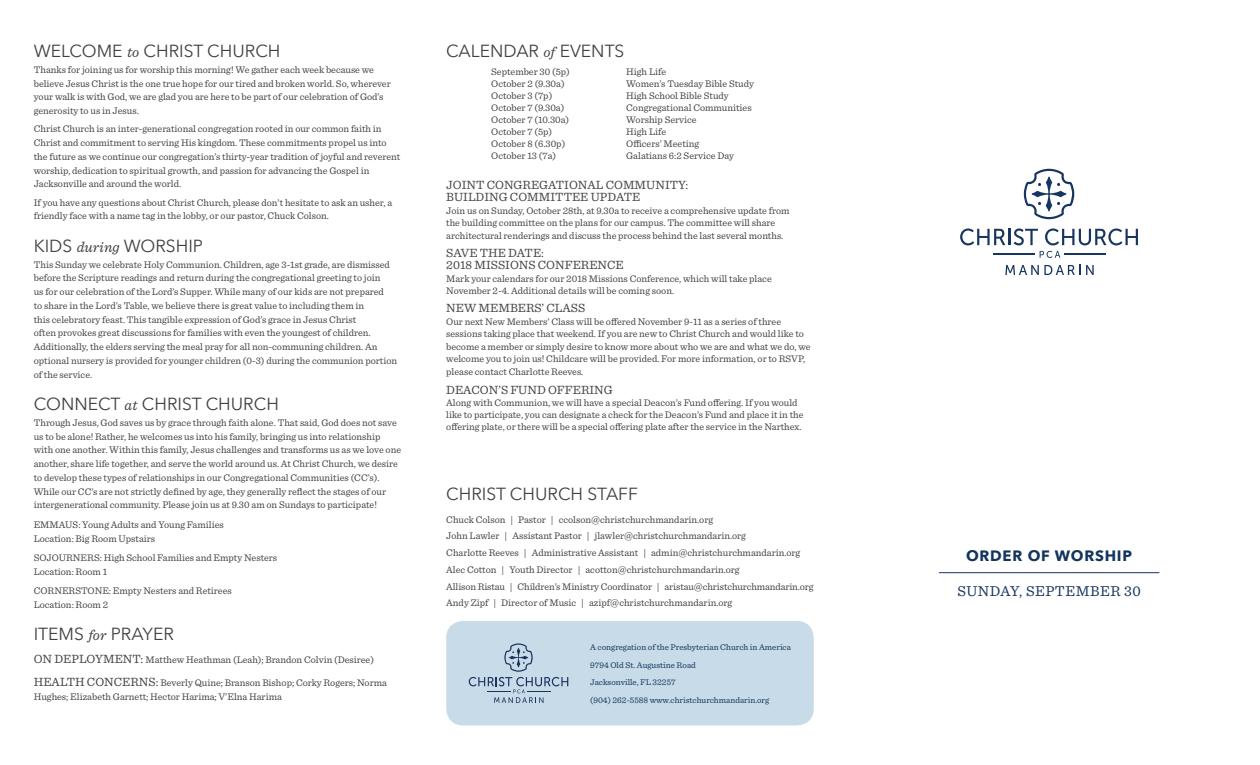
<style>
.page{position:relative;width:1260px;height:765px;background:#fff}
.page>*{position:absolute;margin:0;border:0;box-sizing:border-box;transform-origin:0 0}
.church_info{font:17.5px "Avenir Next";color:#414141}
.date_of_service{font:15px "Sentinel";letter-spacing:.03em;color:#14355b}
.order_of_worship{font:700 15px "Avenir Next";letter-spacing:.05em;color:#14355b}
.t1{font:12.5px "Sentinel";color:#414141}
.title_of_worship{font:10px/13.8px "Sentinel";color:#414141}
.t2{font:8.75px "Sentinel";color:#14355b}
.s1{font-family:"Sentinel";font-style:italic;font-size:15px}
.s2{font-size:12.5px}
</style>
<div class="page">
<div style="left:446px;top:621px;width:368px;height:104px;background:#c7dbe8;border-radius:17px"></div>
<svg style="left:469px;top:643px;width:99px;height:60px"></svg>
<svg style="left:1024px;top:169px;width:50px;height:50px"></svg>
<svg style="left:960px;top:228px;width:45px;height:17px"></svg>
<hr style="left:1008px;top:229px;width:3px;height:16px;background:#163561">
<svg style="left:1014px;top:228px;width:24px;height:17px"></svg>
<svg style="left:1045px;top:228px;width:93px;height:17px"></svg>
<svg style="left:1005px;top:265px;width:89px;height:10px"></svg>
<hr style="left:993px;top:254px;width:41px;height:1px;background:#163561">
<hr style="left:1065px;top:254px;width:41px;height:1px;background:#163561">
<svg style="left:1040px;top:251px;width:20px;height:7px"></svg>
<hr style="left:939px;top:572px;width:220px;height:1px;background:#183461">
<p class="church_info" style="left:34px;top:36px;width:248px">WELCOME <span class="s1">to</span> CHRIST CHURCH</p>
<p class="title_of_worship" style="left:34px;top:62px;width:359px">Thanks for joining us for worship this morning! We gather each week because we believe Jesus Christ is the one true hope for our tired and broken world. So, wherever your walk is with God, we are glad you are here to be part of our celebration of God’s generosity to us in Jesus.</p>
<p class="title_of_worship" style="left:34px;top:122px;width:368px">Christ Church is an inter-generational congregation rooted in our common faith in Christ and commitment to serving His kingdom. These commitments propel us into the future as we continue our congregation’s thirty-year tradition of joyful and reverent worship, dedication to spiritual growth, and passion for advancing the Gospel in Jacksonville and around the world.</p>
<p class="title_of_worship" style="left:34px;top:195px;width:360px">If you have any questions about Christ Church, please don’t hesitate to ask an usher, a friendly face with a name tag in the lobby, or our pastor, Chuck Colson.</p>
<p class="church_info" style="left:34px;top:231px;width:171px">KIDS <span class="s1">during</span> WORSHIP</p>
<p class="title_of_worship" style="left:34px;top:257px;width:365px">This Sunday we celebrate Holy Communion. Children, age 3-1st grade, are dismissed before the Scripture readings and return during the congregational greeting to join<br>us for our celebration of the Lord’s Supper. While many of our kids are not prepared<br>to share in the Lord’s Table, we believe there is great value to including them in<br>this celebratory feast. This tangible expression of God’s grace in Jesus Christ<br>often provokes great discussions for families with even the youngest of children.<br>Additionally, the elders serving the meal pray for all non-communing children. An optional nursery is provided for younger children (0-3) during the communion portion of the service.</p>
<p class="church_info" style="left:34px;top:389px;width:247px">CONNECT <span class="s1">at</span> CHRIST CHURCH</p>
<p class="title_of_worship" style="left:34px;top:415px;width:369px">Through Jesus, God saves us by grace through faith alone. That said, God does not save us to be alone! Rather, he welcomes us into his family, bringing us into relationship with one another. Within this family, Jesus challenges and transforms us as we love one another, share life together, and serve the world around us. At Christ Church, we desire to develop these types of relationships in our Congregational Communities (CC’s).</p>
<p class="title_of_worship" style="left:34px;top:484px;width:354px">While our CC’s are not strictly defined by age, they generally reflect the stages of our intergenerational community. Please join us at 9.30 am on Sundays to participate!</p>
<p class="title_of_worship" style="left:34px;top:517px;width:192px">EMMAUS: Young Adults and Young Families<br>Location: Big Room Upstairs</p>
<p class="title_of_worship" style="left:34px;top:550px;width:245px">SOJOURNERS: High School Families and Empty Nesters<br>Location: Room 1</p>
<p class="title_of_worship" style="left:34px;top:583px;width:200px">CORNERSTONE: Empty Nesters and Retirees<br>Location: Room 2</p>
<p class="church_info" style="left:34px;top:619px;width:142px">ITEMS <span class="s1">for</span> PRAYER</p>
<p class="title_of_worship" style="left:34px;top:652px;width:342px"><span class="s2">ON DEPLOYMENT:</span> Matthew Heathman (Leah); Brandon Colvin (Desiree)</p>
<p class="title_of_worship" style="left:34px;top:675px;width:355px"><span class="s2">HEALTH CONCERNS:</span> Beverly Quine; Branson Bishop; Corky Rogers; Norma<br>Hughes; Elizabeth Garnett; Hector Harima; V’Elna Harima</p>
<p class="church_info" style="left:446px;top:36px;width:180px">CALENDAR <span class="s1">of</span> EVENTS</p>
<p class="title_of_worship" style="left:491px;top:64px;width:80px">September 30 (5p)</p>
<p class="title_of_worship" style="left:626px;top:64px;width:41px">High Life</p>
<p class="title_of_worship" style="left:491px;top:76px;width:75px">October 2 (9.30a)</p>
<p class="title_of_worship" style="left:626px;top:76px;width:129px">Women’s Tuesday Bible Study</p>
<p class="title_of_worship" style="left:491px;top:88px;width:63px">October 3 (7p)</p>
<p class="title_of_worship" style="left:626px;top:88px;width:104px">High School Bible Study</p>
<p class="title_of_worship" style="left:491px;top:100px;width:75px">October 7 (9.30a)</p>
<p class="title_of_worship" style="left:626px;top:100px;width:127px">Congregational Communities</p>
<p class="title_of_worship" style="left:491px;top:112px;width:80px">October 7 (10.30a)</p>
<p class="title_of_worship" style="left:626px;top:112px;width:72px">Worship Service</p>
<p class="title_of_worship" style="left:491px;top:124px;width:62px">October 7 (5p)</p>
<p class="title_of_worship" style="left:626px;top:124px;width:41px">High Life</p>
<p class="title_of_worship" style="left:491px;top:136px;width:76px">October 8 (6.30p)</p>
<p class="title_of_worship" style="left:626px;top:136px;width:74px">Officers’ Meeting</p>
<p class="title_of_worship" style="left:491px;top:148px;width:66px">October 13 (7a)</p>
<p class="title_of_worship" style="left:626px;top:148px;width:109px">Galatians 6:2 Service Day</p>
<p class="t1" style="left:446px;top:175px;width:243px">JOINT CONGREGATIONAL COMMUNITY:</p>
<p class="t1" style="left:446px;top:188px;width:196px">BUILDING COMMITTEE UPDATE</p>
<p class="title_of_worship" style="left:446px;top:203px;width:345px;line-height:12.5px">Join us on Sunday, October 28th, at 9.30a to receive a comprehensive update from the building committee on the plans for our campus. The committee will share architectural renderings and discuss the process behind the last several months.</p>
<p class="t1" style="left:446px;top:243px;width:99px">SAVE THE DATE:</p>
<p class="t1" style="left:446px;top:256px;width:179px">2018 MISSIONS CONFERENCE</p>
<p class="title_of_worship" style="left:446px;top:272px;width:327px;line-height:12.5px">Mark your calendars for our 2018 Missions Conference, which will take place<br>November 2-4. Additional details will be coming soon.</p>
<p class="t1" style="left:446px;top:299px;width:140px">NEW MEMBERS’ CLASS</p>
<p class="title_of_worship" style="left:446px;top:315px;width:366px;line-height:12.5px">Our next New Members’ Class will be offered November 9-11 as a series of three sessions taking place that weekend. If you are new to Christ Church and would like to become a member or simply desire to know more about who we are and what we do, we welcome you to join us! Childcare will be provided. For more information, or to RSVP, please contact Charlotte Reeves.</p>
<p class="t1" style="left:446px;top:381px;width:168px">DEACON’S FUND OFFERING</p>
<p class="title_of_worship" style="left:446px;top:396px;width:359px;line-height:12px">Along with Communion, we will have a special Deacon’s Fund offering. If you would like to participate, you can designate a check for the Deacon’s Fund and place it in the offering plate, or there will be a special offering plate after the service in the Narthex.</p>
<p class="church_info" style="left:446px;top:479px;width:193px">CHRIST CHURCH STAFF</p>
<p class="title_of_worship" style="left:446px;top:512px;width:268px">Chuck Colson | Pastor | ccolson@christchurchmandarin.org</p>
<p class="title_of_worship" style="left:446px;top:528px;width:301px">John Lawler | Assistant Pastor | jlawler@christchurchmandarin.org</p>
<p class="title_of_worship" style="left:446px;top:545px;width:356px">Charlotte Reeves | Administrative Assistant | admin@christchurchmandarin.org</p>
<p class="title_of_worship" style="left:446px;top:562px;width:295px">Alec Cotton | Youth Director | acotton@christchurchmandarin.org</p>
<p class="title_of_worship" style="left:446px;top:579px;width:369px">Allison Ristau | Children’s Ministry Coordinator | aristau@christchurchmandarin.org</p>
<p class="title_of_worship" style="left:446px;top:595px;width:287px">Andy Zipf | Director of Music | azipf@christchurchmandarin.org</p>
<p class="t2" style="left:590px;top:641px;width:202px">A congregation of the Presbyterian Church in America</p>
<p class="t2" style="left:590px;top:658px;width:107px">9794 Old St. Augustine Road</p>
<p class="t2" style="left:590px;top:676px;width:87px">Jacksonville, FL 32257</p>
<p class="t2" style="left:590px;top:693px;width:181px">(904) 262-5588 www.christchurchmandarin.org</p>
<p class="order_of_worship" style="left:966px;top:543px;width:167px">ORDER OF WORSHIP</p>
<p class="date_of_service" style="left:957px;top:580px;width:185px">SUNDAY, SEPTEMBER 30</p>
</div>
